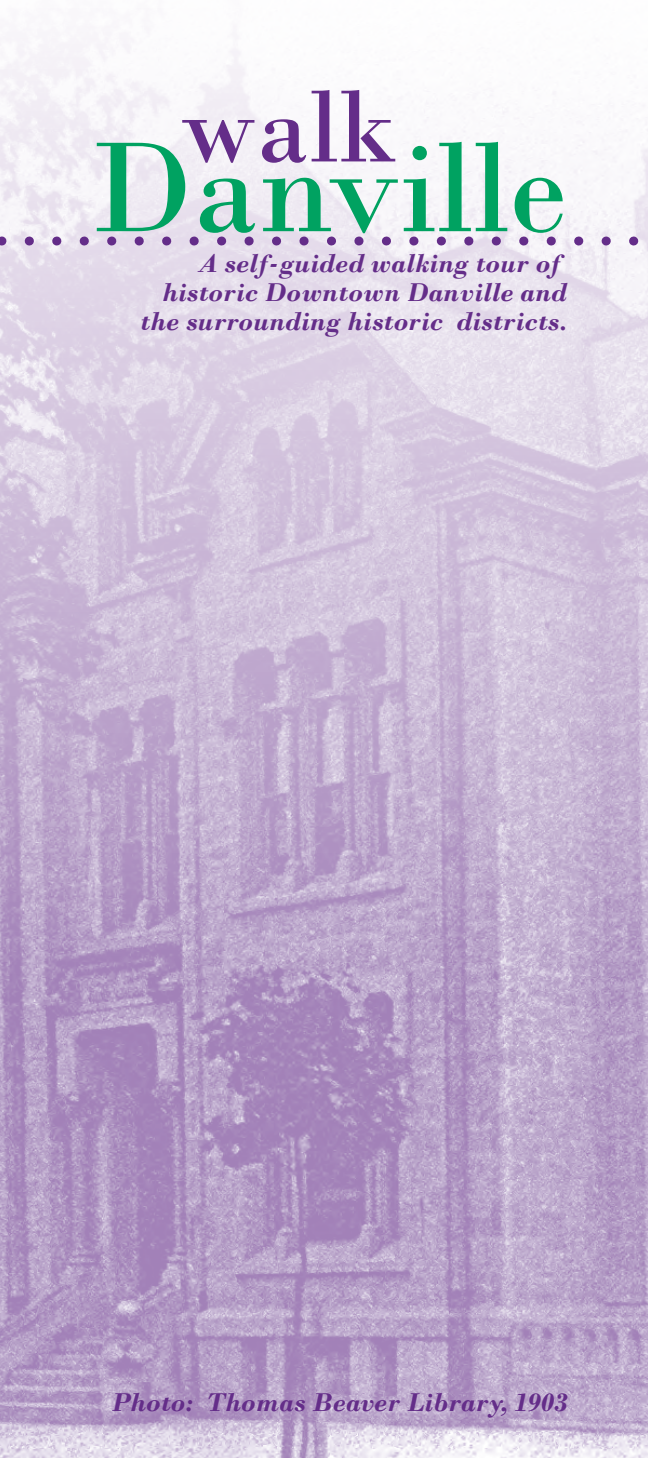
<style>
.page{position:relative;width:648px;height:1458px;background:#fff}
.page>*{position:absolute;margin:0;border:0;box-sizing:border-box;transform-origin:0 0}
.t1{font:135px "Bodoni";color:#00a261}
.t2{font:108px "Bodoni";color:#642d89}
.t3{font:italic 700 27px/29.2px "Bodoni";color:#642d89;text-align:right}
</style>
<div class="page">
<img style="left:0;top:38px;width:648px;height:1420px">
<svg style="left:0;top:237px;width:648px;height:9px"></svg>
<p class="t2" style="left:180px;top:62px;width:217px">walk</p>
<p class="t1" style="left:91px;top:107px;width:478px">Danville</p>
<p class="t3" style="left:162px;top:249px;width:407px">A self-guided walking tour of historic Downtown Danville and</p>
<p class="t3" style="left:140px;top:307px;width:429px">the surrounding historic districts.</p>
<p class="t3" style="left:111px;top:1388px;width:457px">Photo: Thomas Beaver Library, 1903</p>
</div>
